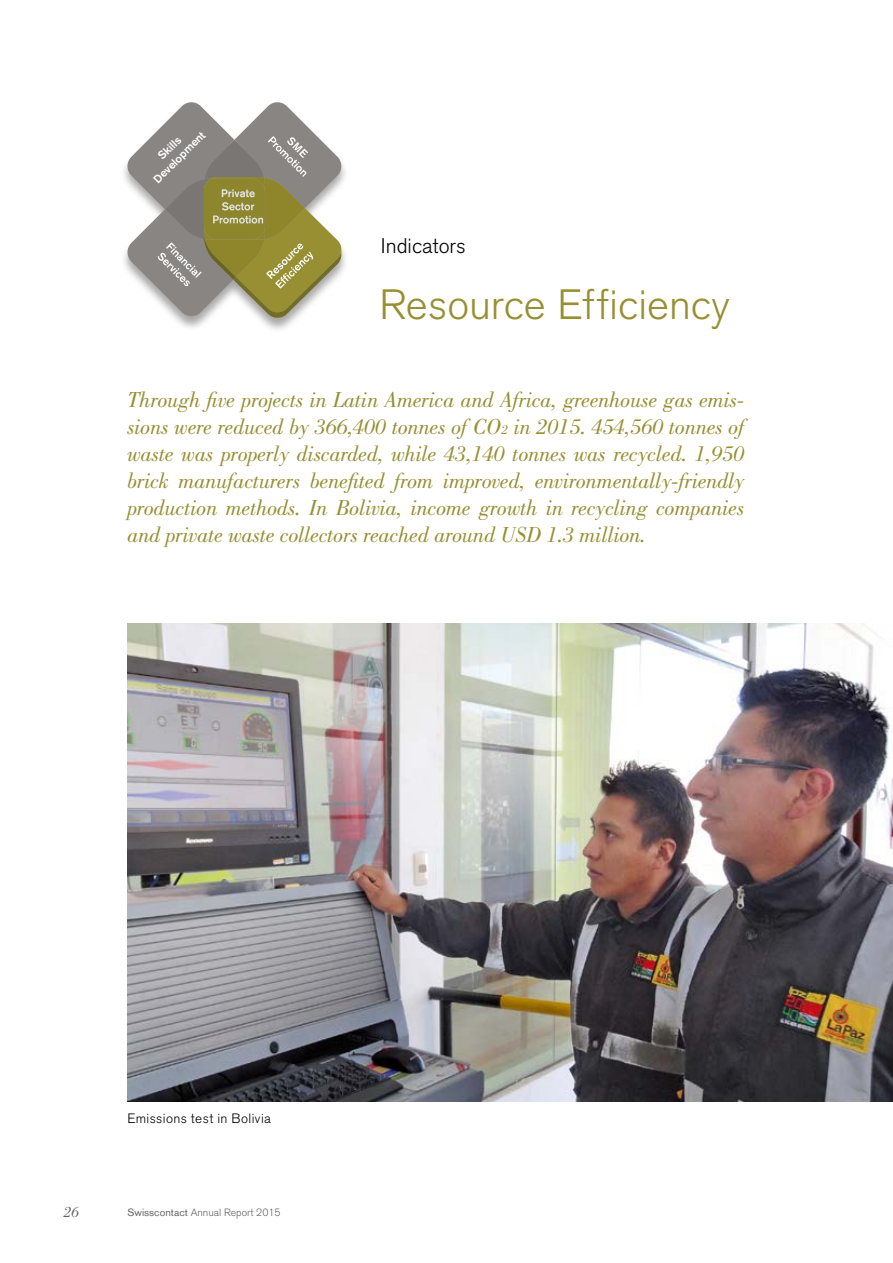
<style>
.page{position:relative;width:893px;height:1263px;background:#fff}
.page>*{position:absolute;margin:0;border:0;box-sizing:border-box;transform-origin:0 0}
.t1{font:300 42px "Akzidenz Grotesk BQ";color:#978f32}
.t2{font:italic 22.5px/27px "Bodoni LT Pro";letter-spacing:-.01em;color:#978f32;text-align:justify}
.t3{font:300 21px "Akzidenz Grotesk BQ";color:#000}
.t4{font:italic 15.3px "Bodoni";color:#646363}
.t5{font:300 13.5px "Akzidenz Grotesk BQ";letter-spacing:.03em;color:#000}
.t6{font:500 11.25px/13.6px "Akzidenz Grotesk BQ";color:#fff;text-align:center}
.t7{font:300 10.5px "Akzidenz Grotesk BQ";color:#646363}
.s1{font-size:13.5px}
.s2{font-weight:400}
</style>
<div class="page">
<img style="left:127px;top:623px;width:766px;height:479px">
<div style="left:120px;top:102px;width:229px;height:231px;background:#000;opacity:.35"></div>
<svg style="left:126px;top:102px;width:217px;height:216px"></svg>
<p class="t6" style="left:141px;top:166px;width:69px;rotate:-45deg">Skills<br>Development</p>
<p class="t3" style="left:381px;top:234px;width:86px">Indicators</p>
<h1 class="t1" style="left:379px;top:280px;width:352px">Resource Efficiency</h1>
<p class="t2" style="left:127px;top:386px;width:619px">Through five projects in Latin America and Africa, greenhouse gas emis&shy;sions were reduced by 366,400 tonnes of CO<span class="s1">2</span> in 2015. 454,560 tonnes of waste was properly discarded, while 43,140 tonnes was recycled. 1,950 brick manufacturers benefited from improved, environmentally-friendly production methods. In Bolivia, income growth in recycling companies and private waste collectors reached around USD 1.3 million.</p>
<p class="t5" style="left:127px;top:1110px;width:145px">Emissions test in Bolivia</p>
<p class="t4" style="left:64px;top:1203px;width:17px">26</p>
<p class="t7" style="left:127px;top:1206px;width:155px"><span class="s2">Swisscontact</span> Annual Report 2015</p>
</div>
